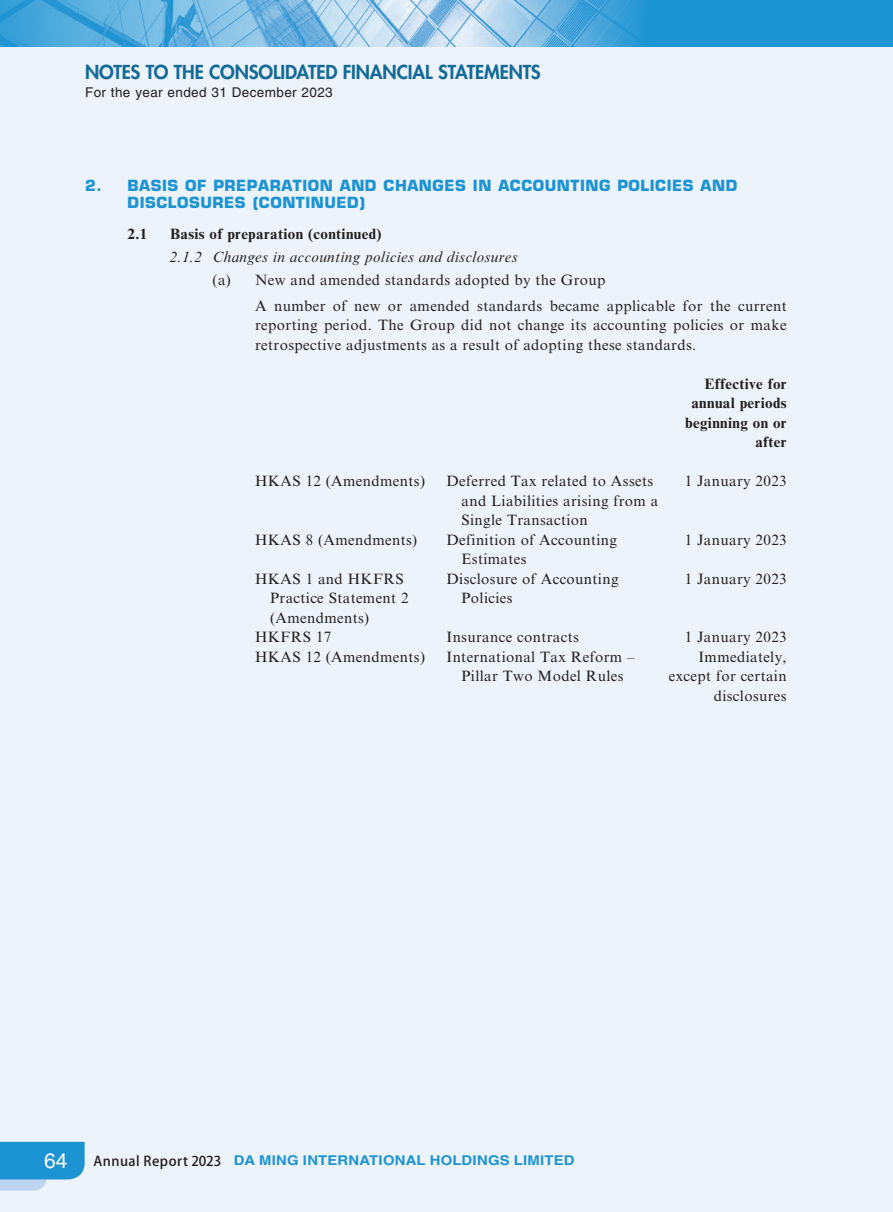
<style>
.page{position:relative;width:893px;height:1212px;background:#ecf3fa}
.page>*{position:absolute;margin:0;border:0;box-sizing:border-box;transform-origin:0 0}
.t1{font:800 18.75px "Futura Std";letter-spacing:-.01em;color:#136a98}
.t2{font:15px/19.5px "Times New Roman MT Std";letter-spacing:.025em;color:#231f20}
.t3{font:700 15px/16.5px "Eurostile LT Std";letter-spacing:.035em;color:#1c93d2}
.t4{font:700 15px/19.5px "Times New Roman MT Std";letter-spacing:.025em;color:#231f20;text-align:right}
.t5{font:italic 15px "Times New Roman MT Std";letter-spacing:.025em;color:#231f20}
.t6{font:700 13.5px "Helvetica LT Std";letter-spacing:.015em;color:#1c93d2;scale:1.1 1}
.t7{font:13.5px "Helvetica LT Std";letter-spacing:.03em;color:#231f20}
.s1{font-weight:400;font-size:21px;color:#fff}
.s2{font-family:"Adobe Fan Heiti Std";color:#231f20}
</style>
<div class="page">
<div style="left:672px;top:0;width:220px;height:47px;background:#1c93d2"></div>
<img style="left:0;top:0;width:672px;height:47px">
<svg style="left:892px;top:0;width:1px;height:47px"></svg>
<svg style="left:0;top:1142px;width:85px;height:49px;background:#4aa7da"></svg>
<p class="t1" style="left:85px;top:61px;width:457px">NOTES TO THE CONSOLIDATED FINANCIAL STATEMENTS</p>
<p class="t7" style="left:85px;top:85px;width:249px">For the year ended 31 December 2023</p>
<p class="t3" style="left:128px;top:177px;width:611px;text-indent:-43px">2. BASIS OF PREPARATION AND CHANGES IN ACCOUNTING POLICIES AND<br>DISCLOSURES (CONTINUED)</p>
<p class="t4" style="left:128px;top:224px;width:21px">2.1</p>
<p class="t4" style="left:170px;top:224px;width:213px">Basis of preparation (continued)</p>
<p class="t5" style="left:170px;top:248px;width:349px">2.1.2 Changes in accounting policies and disclosures</p>
<p class="t2" style="left:255px;top:267px;width:533px;line-height:25.8px;text-indent:-43px">(a) New and amended standards adopted by the Group<br>A number of new or amended standards became applicable for the current</p>
<p class="t2" style="left:255px;top:315px;width:533px">reporting period. The Group did not change its accounting policies or make retrospective adjustments as a result of adopting these standards.</p>
<p class="t4" style="left:685px;top:373px;width:103px">Effective for annual periods beginning on or after</p>
<p class="t2" style="left:255px;top:471px;width:171px">HKAS 12 (Amendments)</p>
<p class="t2" style="left:461px;top:471px;width:198px;text-indent:-15px">Deferred Tax related to Assets and Liabilities arising from a<br>Single Transaction</p>
<p class="t2" style="left:685px;top:471px;width:104px">1 January 2023</p>
<p class="t2" style="left:255px;top:530px;width:164px">HKAS 8 (Amendments)</p>
<p class="t2" style="left:461px;top:530px;width:157px;text-indent:-15px">Definition of Accounting<br>Estimates</p>
<p class="t2" style="left:685px;top:530px;width:104px">1 January 2023</p>
<p class="t2" style="left:270px;top:569px;width:140px;text-indent:-15px">HKAS 1 and HKFRS<br>Practice Statement 2 (Amendments)</p>
<p class="t2" style="left:461px;top:569px;width:159px;text-indent:-15px">Disclosure of Accounting<br>Policies</p>
<p class="t2" style="left:685px;top:569px;width:104px">1 January 2023</p>
<p class="t2" style="left:255px;top:627px;width:78px">HKFRS 17</p>
<p class="t2" style="left:446px;top:627px;width:134px">Insurance contracts</p>
<p class="t2" style="left:685px;top:627px;width:104px">1 January 2023</p>
<p class="t2" style="left:255px;top:647px;width:171px">HKAS 12 (Amendments)</p>
<p class="t2" style="left:446px;top:647px;width:190px;text-align:center">International Tax Reform –<br>Pillar Two Model Rules</p>
<p class="t2" style="left:669px;top:647px;width:119px;text-align:right">Immediately, except for certain disclosures</p>
<p class="t6" style="left:44px;top:1152px;width:484px"><span class="s1">64</span> <span class="s2">Annual Report 2023</span> DA MING INTERNATIONAL HOLDINGS LIMITED</p>
</div>
